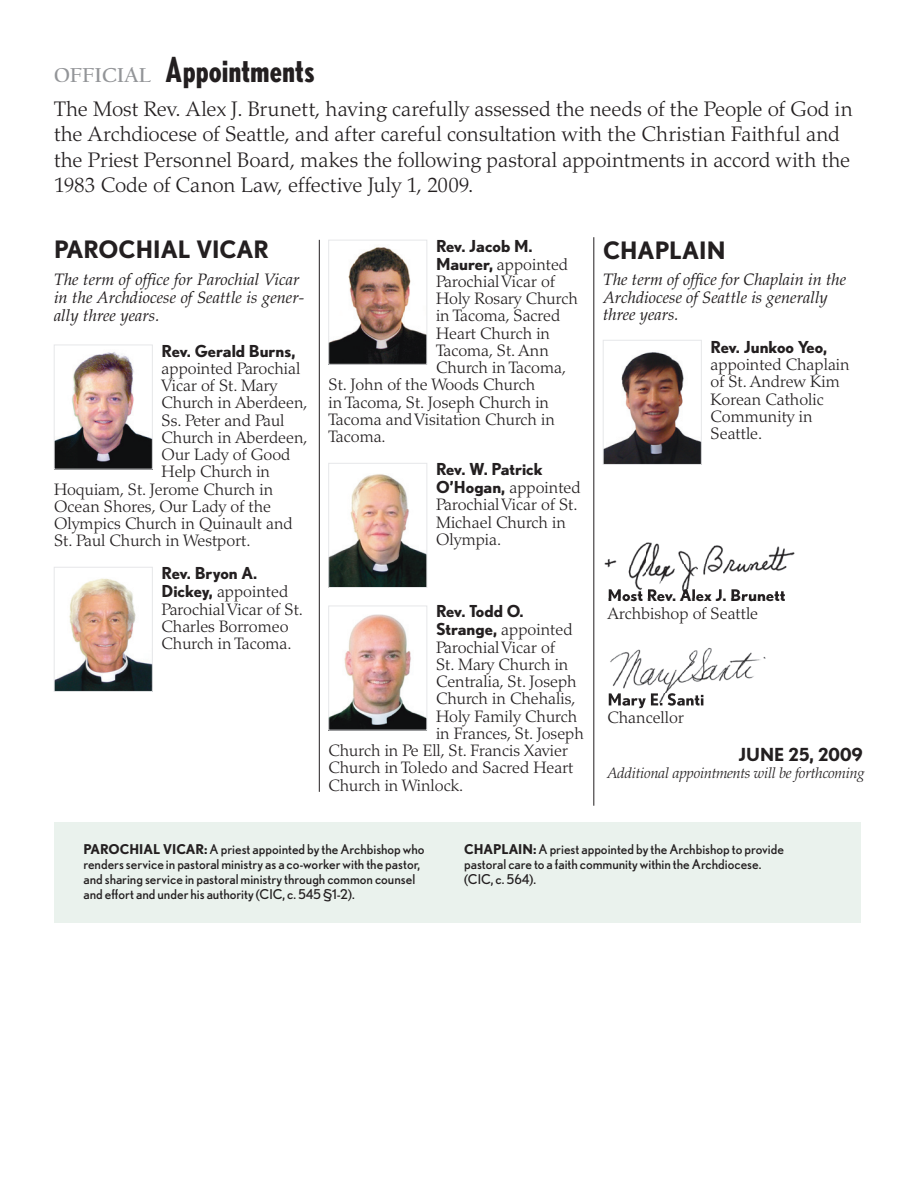
<style>
.page{position:relative;width:918px;height:1188px;background:#fff}
.page>*{position:absolute;margin:0;border:0;box-sizing:border-box;transform-origin:0 0}
.t1{font:700 condensed 34.5px "Nobel";color:#231f20}
.t2{font:700 24px "Nobel";color:#231f20}
.t3{font:300 21px/25.2px "Palatino";color:#231f20}
.t4{font:700 18px "Nobel";color:#231f20}
.t5{font:300 16.5px/17.2px "Palatino";color:#231f20}
.t6{font:italic 16.5px/17.2px "Palatino";color:#231f20}
.t7{font:700 16.5px "Nobel";color:#231f20}
.t8{font:700 16.5px "Nobel";letter-spacing:-.02em;color:#231f20}
.t9{font:italic 300 15px "Palatino";letter-spacing:-.01em;color:#231f20}
.t10{font:13.5px/15px "Nobel";color:#231f20}
.s1{font-family:"Californian FB";font-stretch:normal;font-size:21px;color:#939598}
.s2{font-family:"Nobel";font-weight:700}
.s3{font-weight:700}
</style>
<div class="page">
<img style="left:56px;top:352px;width:95px;height:115px">
<div style="left:54px;top:345px;width:99px;height:124px;border:1px solid #e6e7e9"></div>
<img style="left:56px;top:578px;width:95px;height:112px">
<div style="left:54px;top:567px;width:99px;height:125px;border:1px solid #e6e7e9"></div>
<img style="left:330px;top:247px;width:95px;height:115px">
<div style="left:328px;top:240px;width:99px;height:124px;border:1px solid #e6e7e9"></div>
<img style="left:330px;top:474px;width:95px;height:112px">
<div style="left:328px;top:463px;width:99px;height:125px;border:1px solid #e6e7e9"></div>
<img style="left:330px;top:614px;width:95px;height:114px">
<div style="left:328px;top:606px;width:99px;height:124px;border:1px solid #e6e7e9"></div>
<img style="left:605px;top:352px;width:95px;height:111px">
<div style="left:603px;top:340px;width:99px;height:125px;border:1px solid #e6e7e9"></div>
<hr style="left:319px;top:240px;width:1px;height:552px;background:#231f20">
<hr style="left:594px;top:237px;width:1px;height:569px;background:#231f20">
<div style="left:54px;top:822px;width:807px;height:100px;background:#eaf2ed"></div>
<img style="left:604px;top:542px;width:191px;height:23px">
<img style="left:607px;top:565px;width:40px;height:33px">
<img style="left:647px;top:565px;width:102px;height:24px">
<img style="left:749px;top:565px;width:38px;height:6px">
<img style="left:609px;top:589px;width:176px;height:9px">
<img style="left:608px;top:647px;width:158px;height:59px">
<img style="left:609px;top:693px;width:94px;height:13px">
<h1 class="t1" style="left:54px;top:50px;width:262px"><span class="s1">OFFICIAL</span> Appointments</h1>
<p class="t3" style="left:54px;top:97px;width:800px">The Most Rev. Alex J. Brunett, having carefully assessed the needs of the People of God in the Archdiocese of Seattle, and after careful consultation with the Christian Faithful and the Priest Personnel Board, makes the following pastoral appointments in accord with the 1983 Code of Canon Law, effective July 1, 2009.</p>
<h2 class="t2" style="left:54px;top:235px;width:217px">PAROCHIAL VICAR</h2>
<p class="t6" style="left:54px;top:270px;width:252px;line-height:18px">The term of office for Parochial Vicar in the Archdiocese of Seattle is gener&shy;ally three years.</p>
<p class="t7" style="left:162px;top:341px;width:135px">Rev. Gerald Burns,</p>
<p class="t5" style="left:162px;top:360px;width:140px">appointed Parochial</p>
<p class="t5" style="left:162px;top:377px;width:117px">Vicar of St. Mary</p>
<p class="t5" style="left:162px;top:395px;width:148px">Church in Aberdeen,</p>
<p class="t5" style="left:162px;top:412px;width:125px">Ss. Peter and Paul</p>
<p class="t5" style="left:162px;top:429px;width:148px">Church in Aberdeen,</p>
<p class="t5" style="left:162px;top:446px;width:130px">Our Lady of Good</p>
<p class="t5" style="left:162px;top:464px;width:110px">Help Church in</p>
<p class="t5" style="left:54px;top:481px;width:221px">Hoquiam, St. Jerome Church in</p>
<p class="t5" style="left:54px;top:498px;width:219px">Ocean Shores, Our Lady of the</p>
<p class="t5" style="left:54px;top:515px;width:240px">Olympics Church in Quinault and</p>
<p class="t5" style="left:54px;top:532px;width:198px">St. Paul Church in Westport.</p>
<p class="t7" style="left:162px;top:564px;width:97px">Rev. Bryon A.</p>
<p class="t5" style="left:162px;top:583px;width:143px"><span class="s2">Dickey,</span> appointed<br>Parochial Vicar of St.<br>Charles Borromeo<br>Church in Tacoma.</p>
<p class="t7" style="left:436px;top:236px;width:98px">Rev. Jacob M.</p>
<p class="t5" style="left:436px;top:256px;width:134px"><span class="s2">Maurer,</span> appointed</p>
<p class="t5" style="left:436px;top:273px;width:120px">Parochial Vicar of</p>
<p class="t5" style="left:436px;top:290px;width:143px">Holy Rosary Church</p>
<p class="t5" style="left:436px;top:307px;width:126px">in Tacoma, Sacred</p>
<p class="t5" style="left:436px;top:325px;width:116px">Heart Church in</p>
<p class="t5" style="left:436px;top:342px;width:114px">Tacoma, St. Ann</p>
<p class="t5" style="left:436px;top:359px;width:132px">Church in Tacoma,</p>
<p class="t5" style="left:328px;top:376px;width:208px">St. John of the Woods Church</p>
<p class="t5" style="left:328px;top:394px;width:222px">in Tacoma, St. Joseph Church in</p>
<p class="t5" style="left:328px;top:411px;width:228px">Tacoma and Visitation Church in</p>
<p class="t5" style="left:328px;top:428px;width:59px">Tacoma.</p>
<p class="t8" style="left:436px;top:459px;width:108px">Rev. W. Patrick</p>
<p class="t5" style="left:436px;top:479px;width:146px"><span class="s2">O’Hogan,</span> appointed<br>Parochial Vicar of St.<br>Michael Church in<br>Olympia.</p>
<p class="t7" style="left:436px;top:602px;width:89px">Rev. Todd O.</p>
<p class="t5" style="left:436px;top:622px;width:138px"><span class="s2">Strange,</span> appointed</p>
<p class="t5" style="left:436px;top:639px;width:120px">Parochial Vicar of</p>
<p class="t5" style="left:436px;top:656px;width:134px">St. Mary Church in</p>
<p class="t5" style="left:436px;top:673px;width:142px">Centralia, St. Joseph</p>
<p class="t5" style="left:436px;top:691px;width:141px">Church in Chehalis,</p>
<p class="t5" style="left:436px;top:708px;width:143px">Holy Family Church</p>
<p class="t5" style="left:436px;top:725px;width:149px">in Frances, St. Joseph</p>
<p class="t5" style="left:328px;top:742px;width:241px">Church in Pe Ell, St. Francis Xavier</p>
<p class="t5" style="left:328px;top:759px;width:246px">Church in Toledo and Sacred Heart</p>
<p class="t5" style="left:328px;top:777px;width:136px">Church in Winlock.</p>
<h2 class="t2" style="left:603px;top:236px;width:124px">CHAPLAIN</h2>
<p class="t6" style="left:603px;top:272px;width:245px">The term of office for Chaplain in the<br>Archdiocese of Seattle is generally three years.</p>
<p class="t7" style="left:711px;top:337px;width:118px">Rev. Junkoo Yeo,</p>
<p class="t5" style="left:711px;top:356px;width:141px">appointed Chaplain of St. Andrew Kim<br>Korean Catholic<br>Community in<br>Seattle.</p>
<p class="t7" style="left:608px;top:586px;width:180px">Most Rev. Alex J. Brunett</p>
<p class="t5" style="left:608px;top:605px;width:152px">Archbishop of Seattle</p>
<p class="t5" style="left:608px;top:709px;width:78px">Chancellor</p>
<p class="t4" style="left:738px;top:744px;width:126px">JUNE 25, 2009</p>
<p class="t9" style="left:608px;top:765px;width:258px">Additional appointments will be forthcoming</p>
<p class="t10" style="left:83px;top:841px;width:343px"><span class="s3">PAROCHIAL VICAR:</span> A priest appointed by the Archbishop who renders service in pastoral ministry as a co-worker with the pastor, and sharing service in pastoral ministry through common counsel and effort and under his authority (CIC, c. 545 §1-2).</p>
<p class="t10" style="left:464px;top:841px;width:321px"><span class="s3">CHAPLAIN:</span> A priest appointed by the Archbishop to provide pastoral care to a faith community within the Archdiocese. (CIC, c. 564).</p>
</div>
